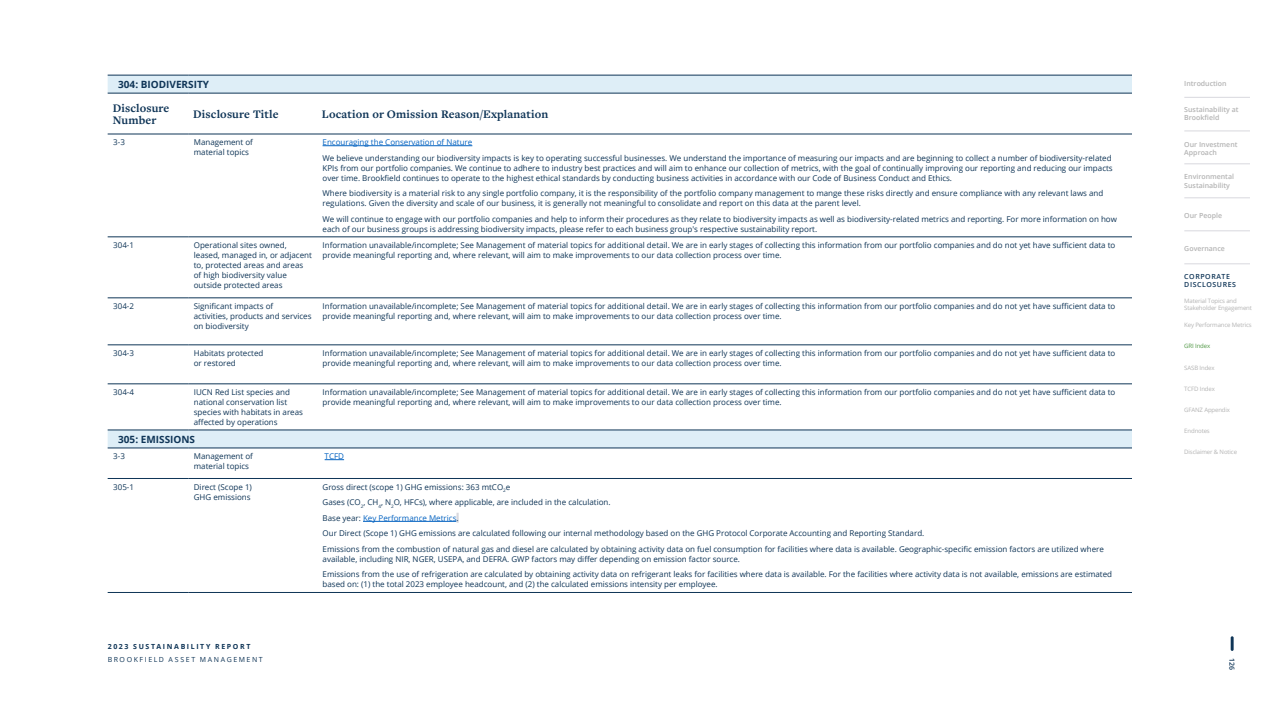
<style>
.page{position:relative;width:1280px;height:720px;background:#fff}
.page>*{position:absolute;margin:0;border:0;box-sizing:border-box;transform-origin:0 0}
.t1{font:700 12px/12px "Freight Text Pro";letter-spacing:.01em;color:#0f3557}
.t2{font:700 10px "Open Sans";color:#0f3557}
.t3{font:8px/10px "Open Sans";color:#0f3557}
.t4{font:8px "Open Sans";color:#0563c1}
.t5{font:600 7px/8.4px "Open Sans";color:#b3b3b3}
.t6{font:7px "Open Sans";letter-spacing:.225em;color:#0f3557}
.t7{font:700 7px "Open Sans";letter-spacing:.23em;color:#0f3557}
.t8{font:600 7px/8.4px "Open Sans";letter-spacing:.08em;color:#0f3557}
.t9{font:6px/7px "Open Sans";letter-spacing:-.02em;color:#b3b3b3}
.t10{font:6px "Open Sans";letter-spacing:-.02em;color:#509845}
.s1{color:#0563c1}
</style>
<div class="page">
<hr style="left:1231px;top:636px;width:3px;height:15px;background:#0f3557">
<svg style="left:108px;top:76px;width:1024px;height:372px"></svg>
<hr style="left:108px;top:134px;width:80px;height:1px;background:#0f3557">
<hr style="left:188px;top:134px;width:129px;height:1px;background:#0f3557">
<hr style="left:317px;top:134px;width:815px;height:1px;background:#0f3557">
<hr style="left:108px;top:237px;width:80px;height:1px;background:#0f3557">
<hr style="left:188px;top:237px;width:129px;height:1px;background:#0f3557">
<hr style="left:317px;top:237px;width:815px;height:1px;background:#0f3557">
<hr style="left:108px;top:298px;width:80px;height:1px;background:#0f3557">
<hr style="left:188px;top:298px;width:129px;height:1px;background:#0f3557">
<hr style="left:317px;top:298px;width:815px;height:1px;background:#0f3557">
<hr style="left:108px;top:345px;width:80px;height:1px;background:#0f3557">
<hr style="left:188px;top:345px;width:129px;height:1px;background:#0f3557">
<hr style="left:317px;top:345px;width:815px;height:1px;background:#0f3557">
<hr style="left:108px;top:384px;width:80px;height:1px;background:#0f3557">
<hr style="left:188px;top:384px;width:129px;height:1px;background:#0f3557">
<hr style="left:317px;top:384px;width:815px;height:1px;background:#0f3557">
<hr style="left:108px;top:448px;width:80px;height:1px;background:#0f3557">
<hr style="left:188px;top:448px;width:129px;height:1px;background:#0f3557">
<hr style="left:317px;top:448px;width:815px;height:1px;background:#0f3557">
<hr style="left:108px;top:478px;width:80px;height:1px;background:#0f3557">
<hr style="left:188px;top:478px;width:129px;height:1px;background:#0f3557">
<hr style="left:317px;top:478px;width:815px;height:1px;background:#0f3557">
<hr style="left:108px;top:93px;width:80px;height:1px;background:#0f3557">
<hr style="left:188px;top:93px;width:129px;height:1px;background:#0f3557">
<hr style="left:108px;top:592px;width:80px;height:1px;background:#0f3557">
<hr style="left:188px;top:592px;width:129px;height:1px;background:#0f3557">
<hr style="left:317px;top:93px;width:815px;height:1px;background:#0f3557">
<hr style="left:317px;top:592px;width:815px;height:1px;background:#0f3557">
<hr style="left:108px;top:75px;width:80px;height:1px;background:#0f3557">
<hr style="left:188px;top:75px;width:129px;height:1px;background:#0f3557">
<hr style="left:317px;top:75px;width:815px;height:1px;background:#0f3557">
<hr style="left:108px;top:430px;width:80px;height:1px;background:#0f3557">
<hr style="left:188px;top:430px;width:129px;height:1px;background:#0f3557">
<hr style="left:317px;top:430px;width:815px;height:1px;background:#0f3557">
<hr style="left:323px;top:146px;width:149px;height:1px;background:#0563c1">
<svg style="left:325px;top:459px;width:19px;height:1px"></svg>
<hr style="left:363px;top:521px;width:94px;height:1px;background:#0563c1">
<svg style="left:457px;top:513px;width:2px;height:10px"></svg>
<hr style="left:1184px;top:264px;width:66px;height:1px;background:#d8d8de">
<hr style="left:1184px;top:131px;width:66px;height:1px;background:#d8d8de">
<hr style="left:1184px;top:164px;width:66px;height:1px;background:#d8d8de">
<hr style="left:1184px;top:198px;width:66px;height:1px;background:#d8d8de">
<hr style="left:1184px;top:231px;width:66px;height:1px;background:#d8d8de">
<hr style="left:1184px;top:97px;width:66px;height:1px;background:#d8d8de">
<p class="t2" style="left:118px;top:77px;width:92px">304: BIODIVERSITY</p>
<h1 class="t1" style="left:113px;top:102px;width:58px">Disclosure<br>Number</h1>
<h1 class="t1" style="left:193px;top:108px;width:87px">Disclosure Title</h1>
<h1 class="t1" style="left:322px;top:108px;width:228px">Location or Omission Reason/Explanation</h1>
<p class="t3" style="left:113px;top:137px;width:13px">3-3</p>
<p class="t3" style="left:194px;top:137px;width:61px">Management of material topics</p>
<p class="t4" style="left:323px;top:137px;width:151px">Encouraging the Conservation of Nature</p>
<p class="t3" style="left:323px;top:153px;width:792px">We believe understanding our biodiversity impacts is key to operating successful businesses. We understand the importance of measuring our impacts and are beginning to collect a number of biodiversity-related<br>KPIs from our portfolio companies. We continue to adhere to industry best practices and will aim to enhance our collection of metrics, with the goal of continually improving our reporting and reducing our impacts over time. Brookfield continues to operate to the highest ethical standards by conducting business activities in accordance with our Code of Business Conduct and Ethics.</p>
<p class="t3" style="left:323px;top:188px;width:782px">Where biodiversity is a material risk to any single portfolio company, it is the responsibility of the portfolio company management to mange these risks directly and ensure compliance with any relevant laws and regulations. Given the diversity and scale of our business, it is generally not meaningful to consolidate and report on this data at the parent level.</p>
<p class="t3" style="left:323px;top:214px;width:796px">We will continue to engage with our portfolio companies and help to inform their procedures as they relate to biodiversity impacts as well as biodiversity-related metrics and reporting. For more information on how each of our business groups is addressing biodiversity impacts, please refer to each business group's respective sustainability report.</p>
<p class="t3" style="left:113px;top:240px;width:22px">304-1</p>
<p class="t3" style="left:194px;top:240px;width:120px">Operational sites owned, leased, managed in, or adjacent to, protected areas and areas of high biodiversity value outside protected areas</p>
<p class="t3" style="left:323px;top:240px;width:794px">Information unavailable/incomplete; See Management of material topics for additional detail. We are in early stages of collecting this information from our portfolio companies and do not yet have sufficient data to provide meaningful reporting and, where relevant, will aim to make improvements to our data collection process over time.</p>
<p class="t3" style="left:113px;top:301px;width:22px">304-2</p>
<p class="t3" style="left:194px;top:301px;width:119px">Significant impacts of<br>activities, products and services on biodiversity</p>
<p class="t3" style="left:323px;top:301px;width:794px">Information unavailable/incomplete; See Management of material topics for additional detail. We are in early stages of collecting this information from our portfolio companies and do not yet have sufficient data to provide meaningful reporting and, where relevant, will aim to make improvements to our data collection process over time.</p>
<p class="t3" style="left:113px;top:348px;width:22px">304-3</p>
<p class="t3" style="left:194px;top:348px;width:71px">Habitats protected or restored</p>
<p class="t3" style="left:323px;top:348px;width:794px">Information unavailable/incomplete; See Management of material topics for additional detail. We are in early stages of collecting this information from our portfolio companies and do not yet have sufficient data to provide meaningful reporting and, where relevant, will aim to make improvements to our data collection process over time.</p>
<p class="t3" style="left:113px;top:387px;width:22px">304-4</p>
<p class="t3" style="left:194px;top:387px;width:111px">IUCN Red List species and national conservation list species with habitats in areas affected by operations</p>
<p class="t3" style="left:323px;top:387px;width:794px">Information unavailable/incomplete; See Management of material topics for additional detail. We are in early stages of collecting this information from our portfolio companies and do not yet have sufficient data to provide meaningful reporting and, where relevant, will aim to make improvements to our data collection process over time.</p>
<p class="t2" style="left:118px;top:432px;width:78px">305: EMISSIONS</p>
<p class="t3" style="left:113px;top:451px;width:13px">3-3</p>
<p class="t3" style="left:194px;top:451px;width:61px">Management of material topics</p>
<p class="t4" style="left:325px;top:451px;width:21px">TCFD</p>
<p class="t3" style="left:113px;top:482px;width:22px">305-1</p>
<p class="t3" style="left:194px;top:482px;width:60px">Direct (Scope 1)<br>GHG emissions</p>
<p class="t3" style="left:323px;top:479px;width:783px;line-height:15.6px">Gross direct (scope 1) GHG emissions: 363 mtCO<sub>2</sub>e<br>Gases (CO<sub>2</sub>, CH<sub>4</sub>, N<sub>2</sub>O, HFCs), where applicable, are included in the calculation.<br>Base year: <span class="s1">Key Performance Metrics</span>.<br>Our Direct (Scope 1) GHG emissions are calculated following our internal methodology based on the GHG Protocol Corporate Accounting and Reporting Standard.<br>Emissions from the combustion of natural gas and diesel are calculated by obtaining activity data on fuel consumption for facilities where data is available. Geographic-specific emission factors are utilized where</p>
<p class="t3" style="left:323px;top:551px;width:791px;line-height:15.6px">available, including NIR, NGER, USEPA, and DEFRA. GWP factors may differ depending on emission factor source.<br>Emissions from the use of refrigeration are calculated by obtaining activity data on refrigerant leaks for facilities where data is available. For the facilities where activity data is not available, emissions are estimated</p>
<p class="t3" style="left:323px;top:579px;width:397px">based on: (1) the total 2023 employee headcount, and (2) the calculated emissions intensity per employee.</p>
<p class="t7" style="left:108px;top:642px;width:144px">2023 SUSTAINABILITY REPORT</p>
<p class="t6" style="left:108px;top:655px;width:157px">BROOKFIELD ASSET MANAGEMENT</p>
<p class="t5" style="left:1184px;top:79px;width:44px">Introduction</p>
<p class="t5" style="left:1184px;top:105px;width:56px">Sustainability at<br>Brookfield</p>
<p class="t5" style="left:1184px;top:140px;width:55px">Our Investment<br>Approach</p>
<p class="t5" style="left:1184px;top:173px;width:51px">Environmental<br>Sustainability</p>
<p class="t5" style="left:1184px;top:211px;width:39px">Our People</p>
<p class="t5" style="left:1184px;top:244px;width:42px">Governance</p>
<p class="t8" style="left:1184px;top:272px;width:53px">CORPORATE<br>DISCLOSURES</p>
<p class="t9" style="left:1184px;top:297px;width:69px">Material Topics and<br>Stakeholder Engagement</p>
<p class="t9" style="left:1184px;top:322px;width:69px">Key Performance Metrics</p>
<p class="t10" style="left:1184px;top:342px;width:27px">GRI Index</p>
<p class="t9" style="left:1184px;top:364px;width:32px">SASB Index</p>
<p class="t9" style="left:1184px;top:385px;width:32px">TCFD Index</p>
<p class="t9" style="left:1184px;top:406px;width:47px">GFANZ Appendix</p>
<p class="t9" style="left:1184px;top:427px;width:27px">Endnotes</p>
<p class="t9" style="left:1184px;top:449px;width:54px">Disclaimer &amp; Notice</p>
<p class="t8" style="left:1236px;top:658px;width:14px;rotate:90deg">126</p>
</div>
